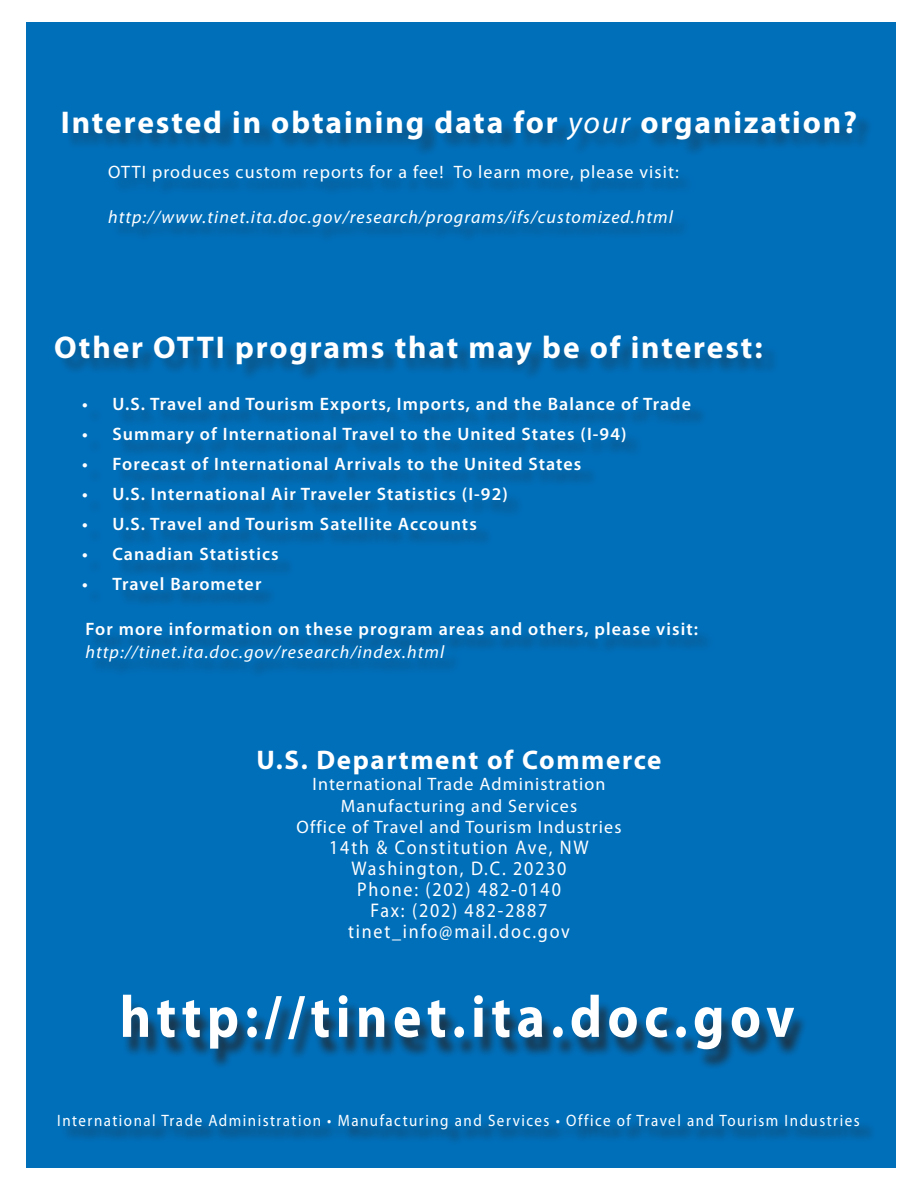
<style>
.page{position:relative;width:918px;height:1188px;background:#fff}
.page>*{position:absolute;margin:0;border:0;box-sizing:border-box;transform-origin:0 0}
.t1{font:700 59.4px "Myriad Pro";letter-spacing:.1em;color:#fff;scale:.91 1}
.t2{font:700 31.5px "Myriad Pro";letter-spacing:.06em;color:#fff}
.t3{font:700 27px "Myriad Pro";letter-spacing:.06em;color:#fff}
.t4{font:19.8px/21px "Myriad Pro";letter-spacing:.1em;color:#fff;text-align:center;scale:.91 1}
.t5{font:600 18px "Myriad Pro";letter-spacing:.06em;color:#fff}
.t6{font:18px/21.6px "Myriad Pro";letter-spacing:.06em;color:#fff;text-align:center}
.t7{font:italic 18px "Myriad Pro";letter-spacing:.06em;color:#fff}
.t8{font:16.5px "Myriad Pro";letter-spacing:.1em;color:#fff;scale:.91 1}
.s1{font-weight:400;font-style:italic}
</style>
<div class="page">
<div style="left:26px;top:22px;width:870px;height:1146px;background:#006fba"></div>
<div style="left:65px;top:113px;width:809px;height:131px;background:#231f20;opacity:.4"></div>
<div style="left:122px;top:1000px;width:687px;height:70px;background:#231f20;opacity:.75"></div>
<div style="left:60px;top:1116px;width:817px;height:30px;background:#231f20;opacity:.75"></div>
<div style="left:58px;top:338px;width:722px;height:341px;background:#231f20;opacity:.4"></div>
<h2 class="t2" style="left:61px;top:102px;width:798px">Interested in obtaining data for <span class="s1">your</span> organization?</h2>
<p class="t6" style="left:108px;top:161px;width:572px">OTTI produces custom reports for a fee! To learn more, please visit:</p>
<p class="t7" style="left:108px;top:206px;width:566px">http://www.tinet.ita.doc.gov/research/programs/ifs/customized.html</p>
<h2 class="t2" style="left:54px;top:327px;width:710px">Other OTTI programs that may be of interest:</h2>
<p class="t5" style="left:82px;top:393px;width:611px">• U.S. Travel and Tourism Exports, Imports, and the Balance of Trade</p>
<p class="t5" style="left:82px;top:423px;width:546px">• Summary of International Travel to the United States (I-94)</p>
<p class="t5" style="left:82px;top:453px;width:501px">• Forecast of International Arrivals to the United States</p>
<p class="t5" style="left:82px;top:483px;width:427px">• U.S. International Air Traveler Statistics (I-92)</p>
<p class="t5" style="left:82px;top:513px;width:396px">• U.S. Travel and Tourism Satellite Accounts</p>
<p class="t5" style="left:82px;top:543px;width:198px">• Canadian Statistics</p>
<p class="t5" style="left:82px;top:573px;width:181px">• Travel Barometer</p>
<p class="t5" style="left:85px;top:618px;width:614px">For more information on these program areas and others, please visit:</p>
<p class="t7" style="left:85px;top:641px;width:360px">http://tinet.ita.doc.gov/research/index.html</p>
<h3 class="t3" style="left:257px;top:742px;width:406px">U.S. Department of Commerce</h3>
<p class="t6" style="left:297px;top:773px;width:326px">International Trade Administration<br>Manufacturing and Services<br>Office of Travel and Tourism Industries</p>
<p class="t4" style="left:329px;top:837px;width:287px">14th &amp; Constitution Ave, NW<br>Washington, D.C. 20230<br>Phone: (202) 482-0140<br>Fax: (202) 482-2887 tinet_info@mail.doc.gov</p>
<h1 class="t1" style="left:120px;top:978px;width:743px">http://tinet.ita.doc.gov</h1>
<p class="t8" style="left:57px;top:1110px;width:883px">International Trade Administration • Manufacturing and Services • Office of Travel and Tourism Industries</p>
</div>
